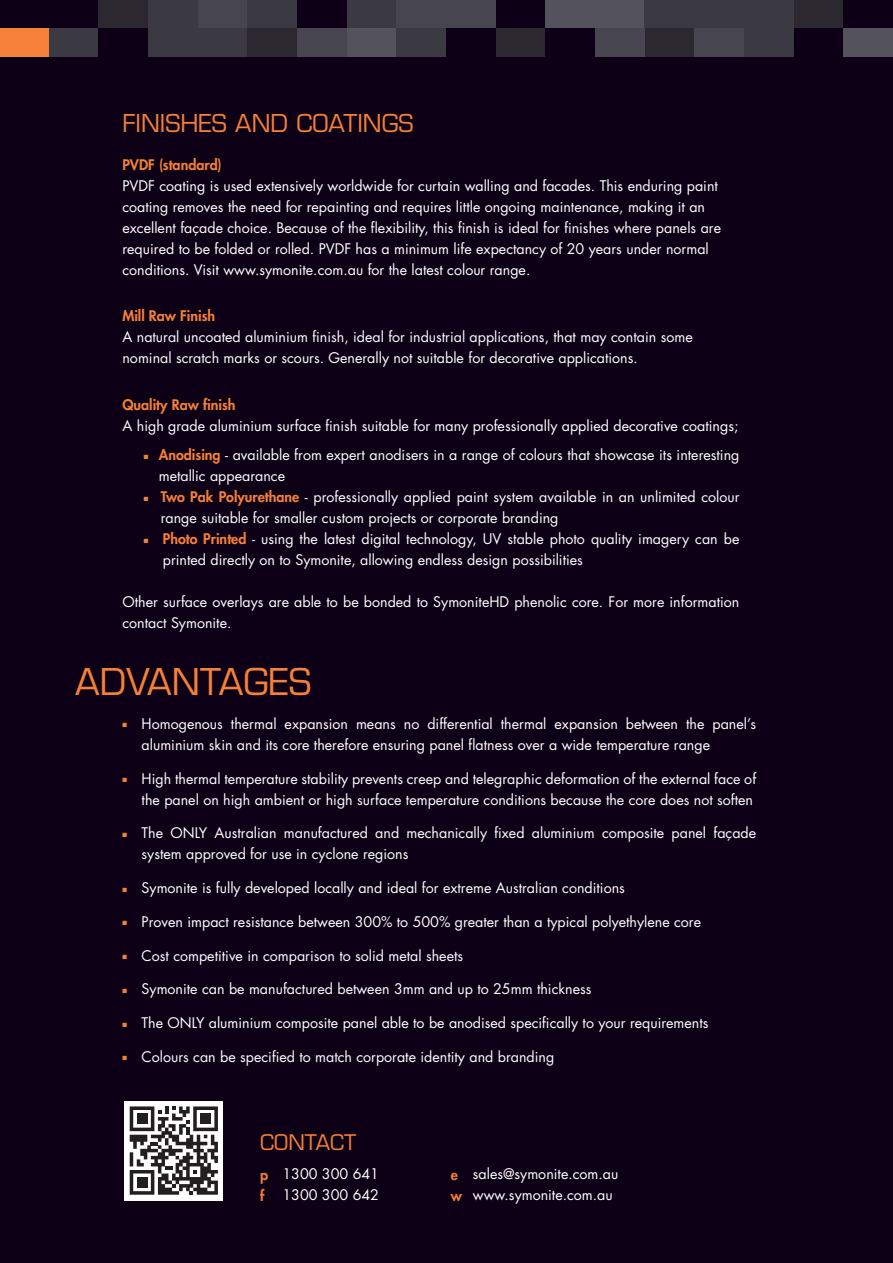
<style>
.page{position:relative;width:893px;height:1263px;background:#0d0016}
.page>*{position:absolute;margin:0;border:0;box-sizing:border-box;transform-origin:0 0}
.t1{font:36px "Eurostile";color:#f58037}
.t2{font:24px "Eurostile";color:#f58037}
.t3{font:21px "Eurostile";color:#f58037}
.t4{font:14.25px/21px "Futura";color:#fff}
.t5{font:800 14.25px/21px "Futura";color:#f58037}
.s1{color:#f58037}
.s2{font-weight:800;color:#f58037}
</style>
<div class="page">
<div style="left:98px;top:0;width:50px;height:28px;background:#2c2830"></div>
<div style="left:148px;top:0;width:50px;height:28px;background:#3b3942"></div>
<div style="left:198px;top:0;width:49px;height:28px;background:#474650"></div>
<div style="left:247px;top:0;width:50px;height:28px;background:#3b3942"></div>
<div style="left:347px;top:0;width:49px;height:28px;background:#3b3942"></div>
<div style="left:396px;top:0;width:100px;height:28px;background:#474650"></div>
<div style="left:545px;top:0;width:100px;height:28px;background:#53525d"></div>
<div style="left:645px;top:0;width:149px;height:28px;background:#3b3942"></div>
<div style="left:794px;top:0;width:49px;height:28px;background:#2c2830"></div>
<div style="left:49px;top:28px;width:49px;height:28px;background:#3b3942"></div>
<div style="left:148px;top:28px;width:99px;height:28px;background:#3b3942"></div>
<div style="left:247px;top:28px;width:50px;height:28px;background:#2c2830"></div>
<div style="left:297px;top:28px;width:50px;height:28px;background:#474650"></div>
<div style="left:347px;top:28px;width:49px;height:28px;background:#53525d"></div>
<div style="left:396px;top:28px;width:50px;height:28px;background:#3b3942"></div>
<div style="left:496px;top:28px;width:49px;height:28px;background:#2c2830"></div>
<div style="left:595px;top:28px;width:50px;height:28px;background:#474650"></div>
<div style="left:645px;top:28px;width:49px;height:28px;background:#2c2830"></div>
<div style="left:694px;top:28px;width:50px;height:28px;background:#474650"></div>
<div style="left:744px;top:28px;width:50px;height:28px;background:#3b3942"></div>
<div style="left:843px;top:28px;width:50px;height:28px;background:#53525d"></div>
<div style="left:0;top:28px;width:49px;height:28px;background:#f58037"></div>
<div style="left:124px;top:1101px;width:99px;height:99px;background:#fff"></div>
<svg style="left:130px;top:1106px;width:88px;height:89px"></svg>
<h2 class="t2" style="left:122px;top:114px;width:292px">FINISHES AND COATINGS</h2>
<p class="t5" style="left:122px;top:155px;width:101px">PVDF (standard)</p>
<p class="t4" style="left:122px;top:176px;width:600px">PVDF coating is used extensively worldwide for curtain walling and facades. This enduring paint coating removes the need for repainting and requires little ongoing maintenance, making it an excellent façade choice. Because of the flexibility, this finish is ideal for finishes where panels are required to be folded or rolled. PVDF has a minimum life expectancy of 20 years under normal conditions. Visit www.symonite.com.au for the latest colour range.</p>
<p class="t5" style="left:122px;top:306px;width:94px">Mill Raw Finish</p>
<p class="t4" style="left:122px;top:328px;width:572px">A natural uncoated aluminium finish, ideal for industrial applications, that may contain some nominal scratch marks or scours. Generally not suitable for decorative applications.</p>
<p class="t5" style="left:122px;top:395px;width:115px">Quality Raw finish</p>
<p class="t4" style="left:122px;top:416px;width:617px">A high grade aluminium surface finish suitable for many professionally applied decorative coatings;</p>
<p class="t4" style="left:159px;top:446px;width:582px;text-indent:-15px"><span class="s1">■</span> <span class="s2">Anodising</span> - available from expert anodisers in a range of colours that showcase its interesting metallic appearance</p>
<p class="t4" style="left:161px;top:488px;width:580px;text-indent:-17px"><span class="s1">■</span> <span class="s2">Two Pak Polyurethane</span> - professionally applied paint system available in an unlimited colour range suitable for smaller custom projects or corporate branding</p>
<p class="t4" style="left:163px;top:530px;width:578px;text-indent:-19px"><span class="s1">■</span> <span class="s2">Photo Printed</span> - using the latest digital technology, UV stable photo quality imagery can be printed directly on to Symonite, allowing endless design possibilities</p>
<p class="t4" style="left:122px;top:593px;width:618px">Other surface overlays are able to be bonded to SymoniteHD phenolic core. For more information contact Symonite.</p>
<h1 class="t1" style="left:75px;top:668px;width:238px">ADVANTAGES</h1>
<p class="t4" style="left:142px;top:714px;width:616px;text-indent:-19px"><span class="s1">■</span> Homogenous thermal expansion means no differential thermal expansion between the panel’s aluminium skin and its core therefore ensuring panel flatness over a wide temperature range</p>
<p class="t4" style="left:122px;top:769px;width:635px;text-align:right"><span class="s1">■</span> High thermal temperature stability prevents creep and telegraphic deformation of the external face of the panel on high ambient or high surface temperature conditions because the core does not soften</p>
<p class="t4" style="left:142px;top:824px;width:616px;text-indent:-19px"><span class="s1">■</span> The ONLY Australian manufactured and mechanically fixed aluminium composite panel façade system approved for use in cyclone regions</p>
<p class="t4" style="left:122px;top:878px;width:504px"><span class="s1">■</span> Symonite is fully developed locally and ideal for extreme Australian conditions</p>
<p class="t4" style="left:122px;top:912px;width:580px"><span class="s1">■</span> Proven impact resistance between 300% to 500% greater than a typical polyethylene core</p>
<p class="t4" style="left:122px;top:946px;width:342px"><span class="s1">■</span> Cost competitive in comparison to solid metal sheets</p>
<p class="t4" style="left:122px;top:980px;width:470px"><span class="s1">■</span> Symonite can be manufactured between 3mm and up to 25mm thickness</p>
<p class="t4" style="left:122px;top:1013px;width:588px"><span class="s1">■</span> The ONLY aluminium composite panel able to be anodised specifically to your requirements</p>
<p class="t4" style="left:122px;top:1047px;width:433px"><span class="s1">■</span> Colours can be specified to match corporate identity and branding</p>
<h3 class="t3" style="left:260px;top:1134px;width:97px">CONTACT</h3>
<p class="t5" style="left:260px;top:1165px;width:10px">p f</p>
<p class="t4" style="left:282px;top:1165px;width:98px">1300 300 641<br>1300 300 642</p>
<p class="t5" style="left:451px;top:1165px;width:13px">e w</p>
<p class="t4" style="left:473px;top:1165px;width:147px">sales@symonite.com.au www.symonite.com.au</p>
</div>
